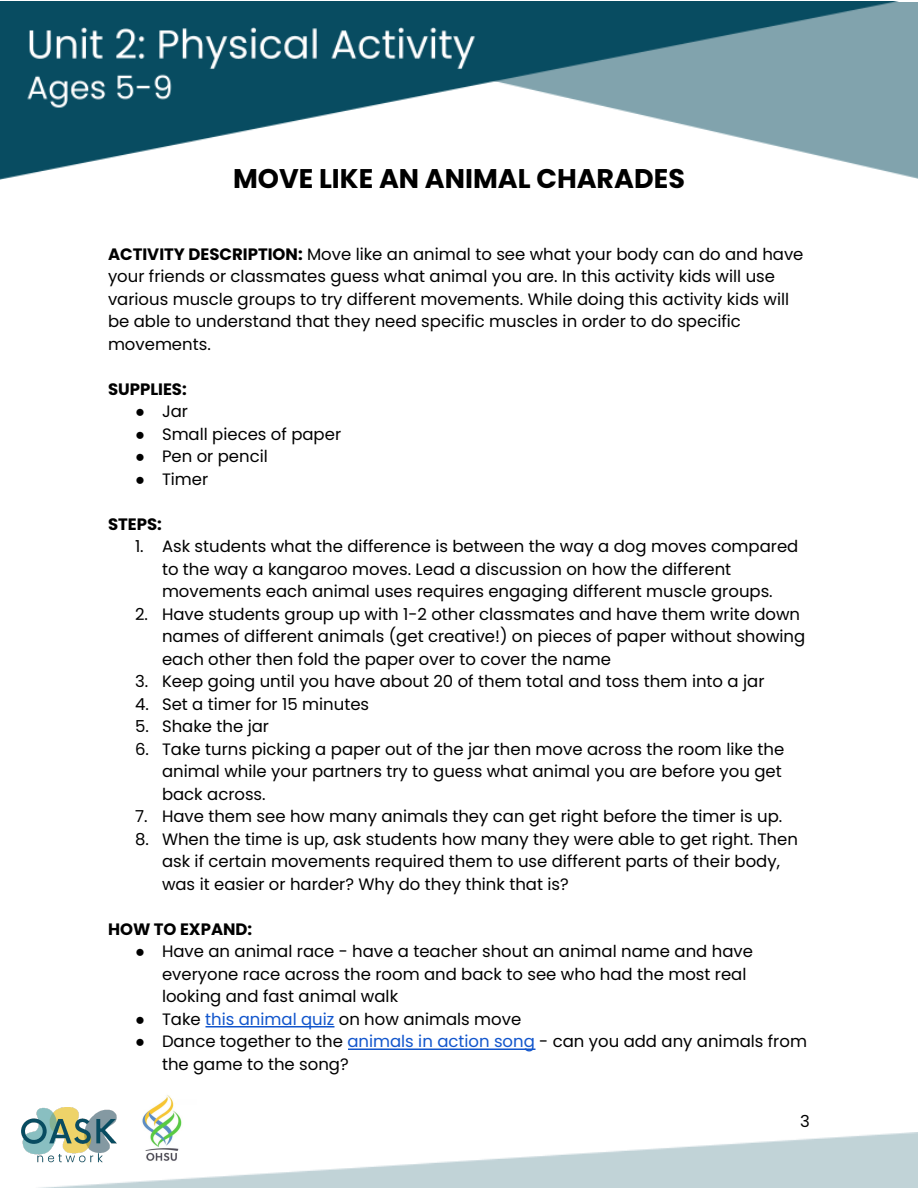
<style>
.page{position:relative;width:918px;height:1188px;background:#fff}
.page>*{position:absolute;margin:0;border:0;box-sizing:border-box;transform-origin:0 0}
.t1{font:700 27px "Poppins";color:#000}
.t2{font:16.5px/22.5px "Poppins";color:#000}
.t3{font:700 16.5px "Poppins";color:#000}
.s1{font-weight:700}
.s2{font-family:"Arial"}
.s3{color:#15c}
</style>
<div class="page">
<img style="left:21px;top:1107px;width:96px;height:26px">
<hr style="left:205px;top:1026px;width:129px;height:2px;background:#15c">
<hr style="left:348px;top:1049px;width:188px;height:1px;background:#15c">
<img style="left:142px;top:1095px;width:40px;height:38px">
<div style="left:899px;top:2px;width:19px;height:177px;background:#81a3ad"></div>
<img style="left:0;top:1px;width:899px;height:179px">
<img style="left:21px;top:1133px;width:897px;height:55px">
<h1 class="t1" style="left:233px;top:160px;width:453px">MOVE LIKE AN ANIMAL CHARADES</h1>
<p class="t2" style="left:108px;top:243px;width:697px"><span class="s1">ACTIVITY DESCRIPTION:</span> Move like an animal to see what your body can do and have your friends or classmates guess what animal you are. In this activity kids will use various muscle groups to try different movements. While doing this activity kids will be able to understand that they need specific muscles in order to do specific movements.</p>
<p class="t3" style="left:108px;top:378px;width:80px">SUPPLIES:</p>
<p class="t2" style="left:135px;top:400px;width:55px"><span class="s2">●</span> Jar</p>
<p class="t2" style="left:135px;top:423px;width:208px"><span class="s2">●</span> Small pieces of paper</p>
<p class="t2" style="left:135px;top:445px;width:134px"><span class="s2">●</span> Pen or pencil</p>
<p class="t2" style="left:135px;top:468px;width:75px"><span class="s2">●</span> Timer</p>
<p class="t3" style="left:108px;top:513px;width:55px">STEPS:</p>
<p class="t2" style="left:162px;top:535px;width:638px;text-indent:-27px">1. Ask students what the difference is between the way a dog moves compared to the way a kangaroo moves. Lead a discussion on how the different movements each animal uses requires engaging different muscle groups.</p>
<p class="t2" style="left:162px;top:603px;width:645px;text-indent:-27px">2. Have students group up with 1-2 other classmates and have them write down names of different animals (get creative!) on pieces of paper without showing each other then fold the paper over to cover the name</p>
<p class="t2" style="left:135px;top:670px;width:631px">3. Keep going until you have about 20 of them total and toss them into a jar</p>
<p class="t2" style="left:135px;top:693px;width:236px">4. Set a timer for 15 minutes</p>
<p class="t2" style="left:135px;top:715px;width:136px">5. Shake the jar</p>
<p class="t2" style="left:162px;top:738px;width:624px;text-indent:-27px">6. Take turns picking a paper out of the jar then move across the room like the animal while your partners try to guess what animal you are before you get back across.</p>
<p class="t2" style="left:135px;top:805px;width:649px">7. Have them see how many animals they can get right before the timer is up.</p>
<p class="t2" style="left:162px;top:828px;width:637px;text-indent:-27px">8. When the time is up, ask students how many they were able to get right. Then ask if certain movements required them to use different parts of their body, was it easier or harder? Why do they think that is?</p>
<p class="t3" style="left:108px;top:918px;width:146px">HOW TO EXPAND:</p>
<p class="t2" style="left:162px;top:940px;width:592px;text-indent:-27px"><span class="s2">●</span> Have an animal race - have a teacher shout an animal name and have everyone race across the room and back to see who had the most real looking and fast animal walk</p>
<p class="t2" style="left:135px;top:1008px;width:388px"><span class="s2">●</span> Take <span class="s3">this animal quiz</span> on how animals move</p>
<p class="t2" style="left:162px;top:1030px;width:647px;text-indent:-27px"><span class="s2">●</span> Dance together to the <span class="s3">animals in action song</span> - can you add any animals from the game to the song?</p>
<p class="t2" style="left:800px;top:1110px;width:11px">3</p>
</div>
